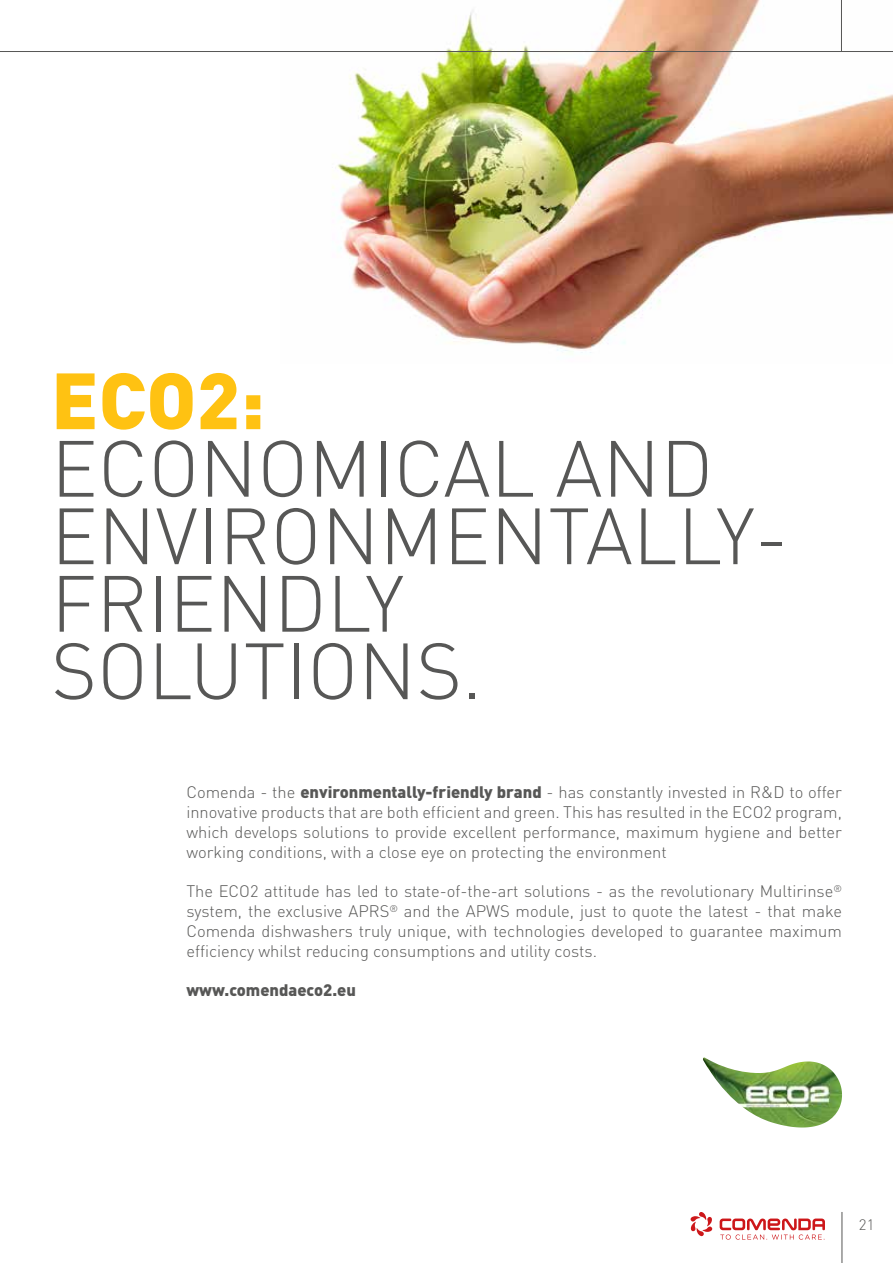
<style>
.page{position:relative;width:893px;height:1263px;background:#fff}
.page>*{position:absolute;margin:0;border:0;box-sizing:border-box;transform-origin:0 0}
.t1{font:300 78.3px/67.5px "DIN";color:#575756}
.t2{font:900 78.3px "DIN";color:#ffc212}
.t3{font:300 16.5px/19.8px "DIN";color:#575756;text-align:justify}
.t4{font:900 16.5px "DIN";color:#575756}
.t5{font:300 15px "DIN";color:#575756}
.s1{font-weight:900}
</style>
<div class="page">
<img style="left:332px;top:0;width:561px;height:353px">
<hr style="left:841px;top:1212px;width:1px;height:51px;background:#575756">
<hr style="left:841px;top:0;width:1px;height:51px;background:#575756">
<hr style="left:0;top:51px;width:893px;height:1px;background:#575756">
<svg style="left:794px;top:1061px;width:48px;height:67px"></svg>
<img style="left:703px;top:1057px;width:108px;height:70px">
<svg style="left:691px;top:1212px;width:21px;height:24px"></svg>
<svg style="left:720px;top:1218px;width:105px;height:22px"></svg>
<h1 class="t2" style="left:51px;top:348px;width:215px">ECO2:</h1>
<h1 class="t1" style="left:51px;top:434px;width:739px">ECONOMICAL AND<br>ENVIRONMENTALLY-<br>FRIENDLY<br>SOLUTIONS.</h1>
<p class="t3" style="left:186px;top:782px;width:657px">Comenda - the <span class="s1">environmentally-friendly brand</span> - has constantly invested in R&amp;D to offer innovative products that are both efficient and green. This has resulted in the ECO2 program, which develops solutions to provide excellent performance, maximum hygiene and better working conditions, with a close eye on protecting the environment</p>
<p class="t3" style="left:186px;top:881px;width:657px">The ECO2 attitude has led to state-of-the-art solutions - as the revolutionary Multirinse<sup>® </sup>system, the exclusive APRS<sup>®</sup> and the APWS module, just to quote the latest - that make Comenda dishwashers truly unique, with technologies developed to guarantee maximum efficiency whilst reducing consumptions and utility costs.</p>
<p class="t4" style="left:186px;top:979px;width:171px">www.comendaeco2.eu</p>
<p class="t5" style="left:859px;top:1215px;width:17px">21</p>
</div>
